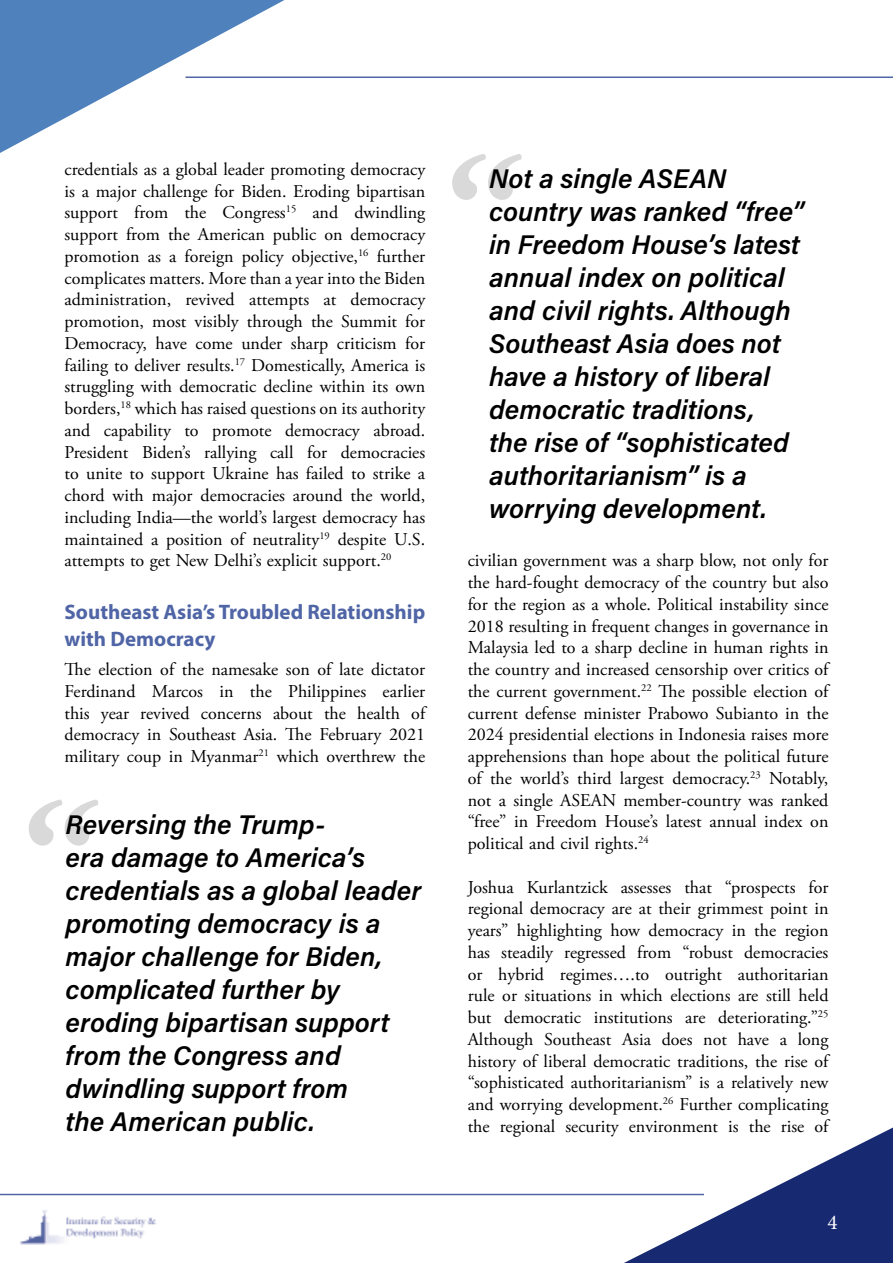
<style>
.page{position:relative;width:893px;height:1263px;background:#fff}
.page>*{position:absolute;margin:0;border:0;box-sizing:border-box;transform-origin:0 0}
.t1{font:27px/33px "Acumin Variable Concept";color:#000}
.t2{font:700 21px/27px "Myriad Pro";color:#5065a6}
.t3{font:21px "Minion Pro";color:#fff}
.t4{font:18px/21.8px "Adobe Garamond Pro";color:#000;text-align:justify}
</style>
<div class="page">
<svg style="left:0;top:0;width:284px;height:153px"></svg>
<hr style="left:185px;top:77px;width:708px;height:1px;background:#5066a7">
<svg style="left:624px;top:1127px;width:269px;height:136px"></svg>
<hr style="left:0;top:1194px;width:704px;height:1px;background:#5066a7">
<img style="left:20px;top:1210px;width:136px;height:35px">
<svg style="left:29px;top:799px;width:69px;height:47px"></svg>
<svg style="left:452px;top:154px;width:70px;height:46px"></svg>
<p class="t4" style="left:64px;top:159px;width:362px">credentials as a global leader promoting democracy is a major challenge for Biden. Eroding bipartisan support from the Congress<sup>15</sup> and dwindling support from the American public on democracy promotion as a foreign policy objective,<sup>16</sup> further complicates matters. More than a year into the Biden administration, revived attempts at democracy promotion, most visibly through the Summit for Democracy, have come under sharp criticism for failing to deliver results.<sup>17</sup> Domestically, America is struggling with democratic decline within its own borders,<sup>18</sup> which has raised questions on its authority and capability to promote democracy abroad.<br>President Biden’s rallying call for democracies to unite to support Ukraine has failed to strike a chord with major democracies around the world, including India—the world’s largest democracy has maintained a position of neutrality<sup>19</sup> despite U.S. attempts to get New Delhi’s explicit support.<sup>20</sup></p>
<p class="t2" style="left:64px;top:598px;width:362px">Southeast Asia’s Troubled Relationship with Democracy</p>
<p class="t4" style="left:64px;top:659px;width:362px">The election of the namesake son of late dictator Ferdinand Marcos in the Philippines earlier this year revived concerns about the health of democracy in Southeast Asia. The February 2021 military coup in Myanmar<sup>21</sup> which overthrew the</p>
<p class="t1" style="left:66px;top:807px;width:357px">Reversing the Trump-<br>era damage to America’s credentials as a global leader promoting democracy is a major challenge for Biden, complicated further by eroding bipartisan support from the Congress and dwindling support from<br>the American public.</p>
<p class="t1" style="left:489px;top:161px;width:317px">Not a single ASEAN country was ranked “free” in Freedom House’s latest annual index on political and civil rights. Although<br>Southeast Asia does not have a history of liberal democratic traditions,<br>the rise of “sophisticated authoritarianism” is a worrying development.</p>
<p class="t4" style="left:468px;top:550px;width:362px">civilian government was a sharp blow, not only for the hard-fought democracy of the country but also for the region as a whole. Political instability since 2018 resulting in frequent changes in governance in Malaysia led to a sharp decline in human rights in the country and increased censorship over critics of the current government.<sup>22</sup> The possible election of current defense minister Prabowo Subianto in the 2024 presidential elections in Indonesia raises more apprehensions than hope about the political future of the world’s third largest democracy.<sup>23</sup> Notably, not a single ASEAN member-country was ranked “free” in Freedom House’s latest annual index on political and civil rights.<sup>24</sup></p>
<p class="t4" style="left:468px;top:877px;width:362px">Joshua Kurlantzick assesses that “prospects for regional democracy are at their grimmest point in years” highlighting how democracy in the region has steadily regressed from “robust democracies or hybrid regimes….to outright authoritarian rule or situations in which elections are still held but democratic institutions are deteriorating.”<sup>25<br></sup>Although Southeast Asia does not have a long history of liberal democratic traditions, the rise of “sophisticated authoritarianism” is a relatively new and worrying development.<sup>26</sup> Further complicating the regional security environment is the rise of</p>
<p class="t3" style="left:827px;top:1208px;width:12px">4</p>
</div>
